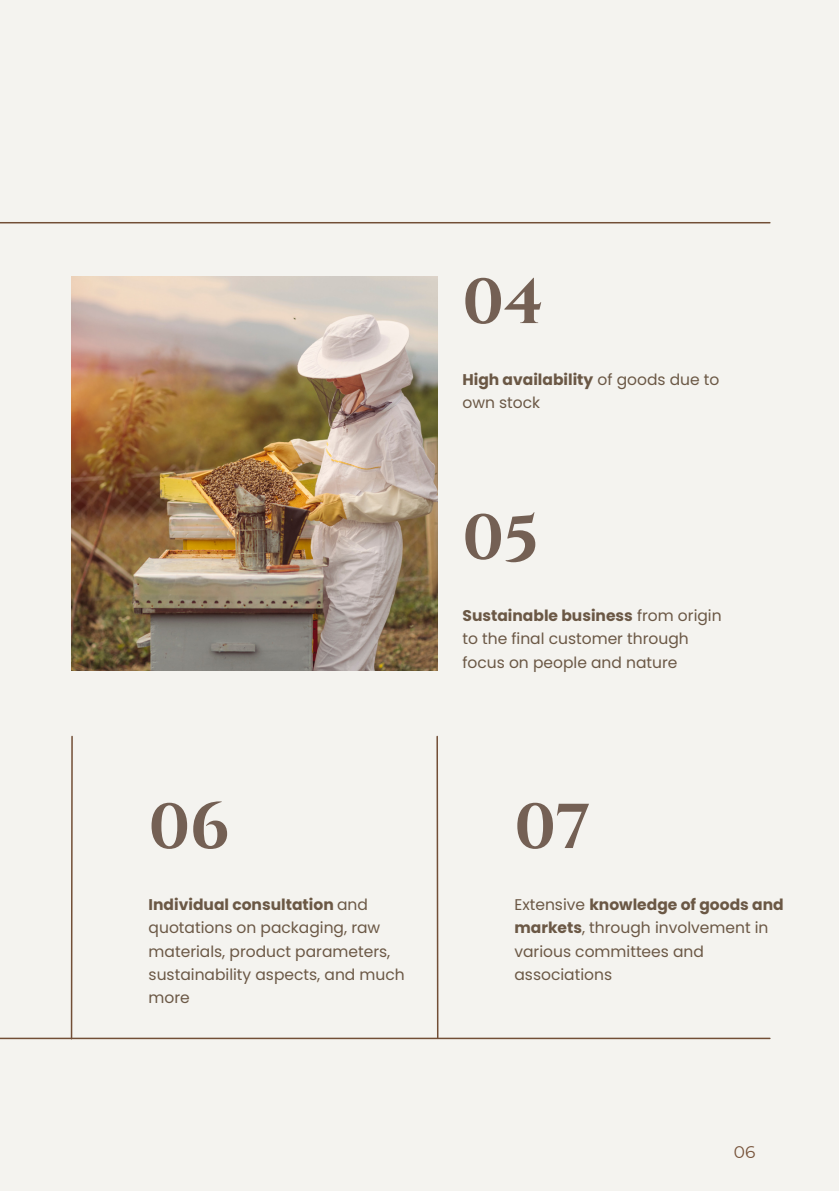
<style>
.page{position:relative;width:839px;height:1191px;background:#fff}
.page>*{position:absolute;margin:0;border:0;box-sizing:border-box;transform-origin:0 0}
.t1{font:700 63.4px "Cinzel";color:#746054}
.t2{font:17px "Montserrat";color:#765239}
.t3{font:15.4px/23.2px "Poppins";color:#6b5845}
.s1{font-weight:700}
</style>
<div class="page">
<div style="left:0;top:0;width:838px;height:1191px;background:#f4f3ef"></div>
<hr style="left:0;top:222px;width:769px;height:1px;background:#724e36">
<hr style="left:71px;top:736px;width:2px;height:303px;background:#724e36">
<hr style="left:0;top:1038px;width:769px;height:1px;background:#724e36">
<hr style="left:436px;top:736px;width:2px;height:302px;background:#724e36">
<img style="left:71px;top:276px;width:366px;height:395px">
<p class="t1" style="left:149px;top:786px;width:83px">06</p>
<p class="t3" style="left:149px;top:893px;width:257px"><span class="s1">Individual consultation</span> and quotations on packaging, raw materials, product parameters, sustainability aspects, and much more</p>
<p class="t1" style="left:462px;top:262px;width:82px">04</p>
<p class="t3" style="left:462px;top:368px;width:258px"><span class="s1">High availability</span> of goods due to own stock</p>
<p class="t1" style="left:462px;top:497px;width:78px">05</p>
<p class="t3" style="left:462px;top:604px;width:261px"><span class="s1">Sustainable business</span> from origin to the final customer through focus on people and nature</p>
<p class="t1" style="left:514px;top:786px;width:77px">07</p>
<p class="t3" style="left:514px;top:893px;width:271px">Extensive <span class="s1">knowledge of goods and markets</span>, through involvement in various committees and associations</p>
<p class="t2" style="left:733px;top:1141px;width:23px">06</p>
</div>
